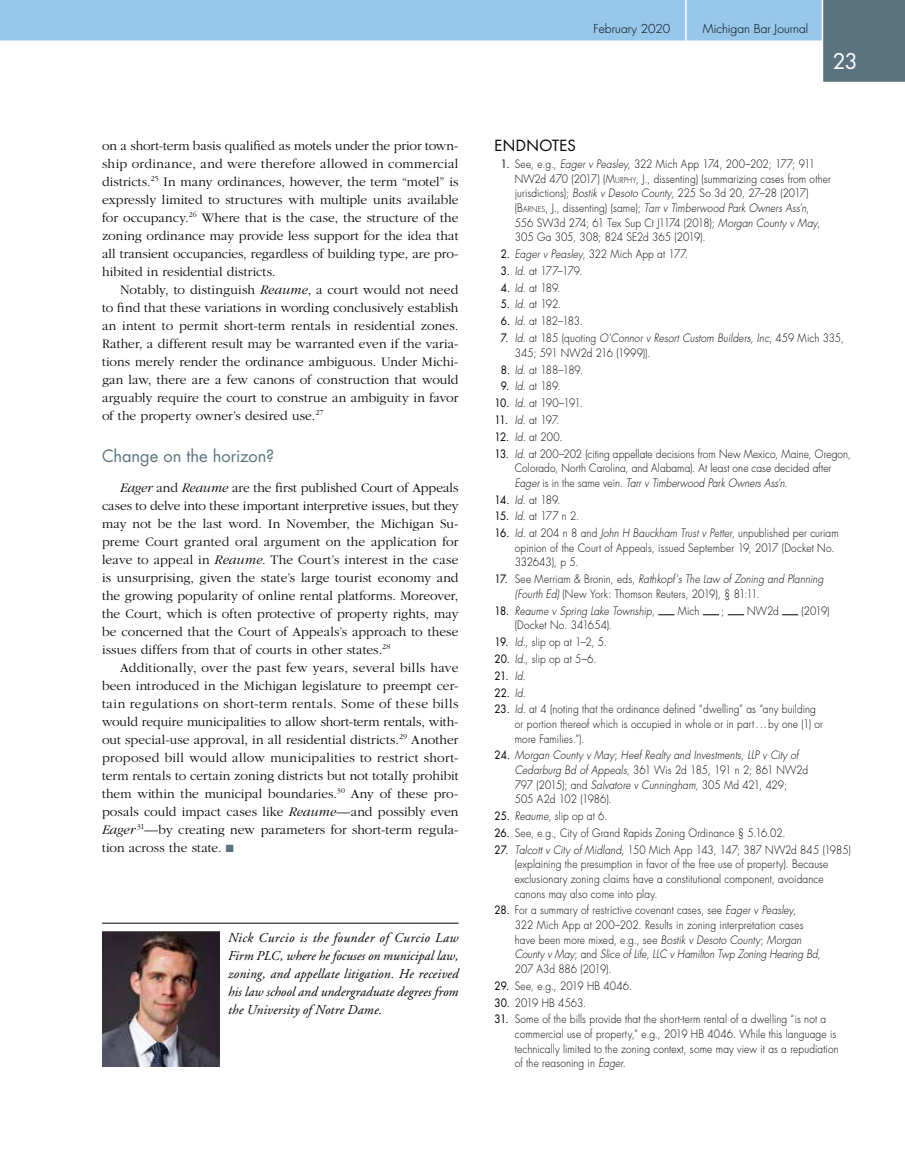
<style>
.page{position:relative;width:905px;height:1175px;background:#fff}
.page>*{position:absolute;margin:0;border:0;box-sizing:border-box;transform-origin:0 0}
.t1{font:21px "Futura";color:#fff}
.t2{font:16.5px "Futura";letter-spacing:-.005em;color:#5a737f}
.t3{font:15px "Futura";letter-spacing:.025em;color:#000}
.t4{font:300 13.5px/18px "Garamond";letter-spacing:.005em;color:#000;text-align:justify}
.t5{font:italic 13.5px/18px "Adobe Garamond";letter-spacing:.005em;color:#000;text-align:justify}
.t6{font:300 12px "Futura";color:#000}
.t7{font:300 11.25px/14.7px "Futura";letter-spacing:.01em;color:#000;scale:.9 1}
.t8{font:italic 300 11.25px/14.5px "Futura";letter-spacing:.015em;color:#000;scale:.9 1}
.t9{font:300 11.25px/14.7px "Futura";letter-spacing:-.015em;color:#000;scale:.9 1}
.t10{font:11.25px "Futura";color:#000;scale:.9 1}
.s1{font-style:italic}
.s2{color:#5a737f}
.s3{font-weight:400}
.s4{font-style:inherit}
.s5{font-size:7.8px}
.s6{font-weight:400;font-style:normal}
.s7{font-style:normal}
.s8{font-weight:300;font-style:italic}
.s9{font-weight:300}
</style>
<div class="page">
<svg style="left:0;top:0;width:904px;height:82px"></svg>
<hr style="left:685px;top:0;width:1px;height:42px;background:#fff">
<svg style="left:658px;top:614px;width:16px;height:1px"></svg>
<svg style="left:702px;top:614px;width:17px;height:1px"></svg>
<svg style="left:727px;top:614px;width:17px;height:1px"></svg>
<svg style="left:782px;top:614px;width:16px;height:1px"></svg>
<hr style="left:102px;top:922px;width:356px;height:1px;background:#000">
<img style="left:102px;top:932px;width:117px;height:134px">
<p class="t4" style="left:102px;top:137px;width:358px">on a short-term basis qualified as motels under the prior town&shy;ship ordinance, and were therefore allowed in commercial districts.<sup>25</sup> In many ordinances, however, the term “motel” is expressly limited to structures with multiple units available for occupancy.<sup>26</sup> Where that is the case, the structure of the zoning ordinance may provide less support for the idea that all transient occupancies, regardless of building type, are pro&shy;hibited in residential districts.</p>
<p class="t4" style="left:102px;top:281px;width:358px;text-indent:18px">Notably, to distinguish <span class="s1">Reaume</span>, a court would not need to find that these variations in wording conclusively establish an intent to permit short-term rentals in residential zones.<br>Rather, a different result may be warranted even if the varia&shy;tions merely render the ordinance ambiguous. Under Michi&shy;gan law, there are a few canons of construction that would arguably require the court to construe an ambiguity in favor of the property owner’s desired use.<sup>27</sup></p>
<h2 class="t2" style="left:102px;top:444px;width:173px">Change on the horizon?</h2>
<p class="t4" style="left:102px;top:479px;width:358px;text-indent:18px"><span class="s1">Eager</span> and <span class="s1">Reaume</span> are the first published Court of Appeals cases to delve into these important interpretive issues, but they may not be the last word. In November, the Michigan Su&shy;preme Court granted oral argument on the application for leave to appeal in <span class="s1">Reaume</span>. The Court’s interest in the case is unsurprising, given the state’s large tourist economy and the growing popularity of online rental platforms. Moreover, the Court, which is often protective of property rights, may be concerned that the Court of Appeals’s approach to these issues differs from that of courts in other states.<sup>28</sup></p>
<p class="t4" style="left:102px;top:659px;width:358px;text-indent:18px">Additionally, over the past few years, several bills have been introduced in the Michigan legislature to preempt cer&shy;tain regulations on short-term rentals. Some of these bills would require municipalities to allow short-term rentals, with&shy;out special-use approval, in all residential districts.<sup>29</sup> Another proposed bill would allow municipalities to restrict short&shy;term rentals to certain zoning districts but not totally prohibit them within the municipal boundaries.<sup>30</sup> Any of these pro&shy;posals could impact cases like <span class="s1">Reaume</span>—and possibly even <span class="s1">Eager</span> <sup>31</sup>—by creating new parameters for short-term regula&shy;tion across the state. <span class="s2">■</span></p>
<p class="t5" style="left:228px;top:928px;width:232px">Nick Curcio is the founder of Curcio Law Firm PLC, where he focuses on municipal law, zoning, and appellate litigation. He received his law school and undergraduate degrees from the University of Notre Dame.</p>
<p class="t6" style="left:593px;top:21px;width:78px">February 2020</p>
<p class="t6" style="left:702px;top:21px;width:107px">Michigan Bar Journal</p>
<h1 class="t1" style="left:832px;top:47px;width:26px">23</h1>
<h3 class="t3" style="left:494px;top:135px;width:83px">ENDNOTES</h3>
<p class="t7" style="left:514px;top:157px;width:353px;text-indent:-14px"><span class="s3">1.</span> See, e.g., <span class="s1">Eager v Peasley</span>, 322 Mich App 174, 200–202; 177; 911<br>NW2d 470 (2017) (<span class="s4">M</span><span class="s5">URPHY</span>, J., dissenting) (summarizing cases from other jurisdictions); <span class="s1">Bostik v Desoto County</span>, 225 So 3d 20, 27–28 (2017) (<span class="s4">B</span><span class="s5">ARNES</span>, J., dissenting) (same); <span class="s1">Tarr v Timberwood Park Owners Ass’n</span>,<br>556 SW3d 274; 61 Tex Sup Ct J1174 (2018); <span class="s1">Morgan County v May</span>, 305 Ga 305, 308; 824 SE2d 365 (2019).</p>
<p class="t7" style="left:501px;top:247px;width:209px"><span class="s3">2.</span> <span class="s1">Eager v Peasley</span>, 322 Mich App at 177.</p>
<p class="t7" style="left:501px;top:263px;width:92px"><span class="s3">3.</span> <span class="s1">Id</span>. at 177–179.</p>
<p class="t7" style="left:501px;top:280px;width:68px"><span class="s3">4.</span> <span class="s1">Id</span>. at 189.</p>
<p class="t7" style="left:501px;top:297px;width:69px"><span class="s3">5.</span> <span class="s1">Id</span>. at 192.</p>
<p class="t7" style="left:501px;top:314px;width:93px"><span class="s3">6.</span> <span class="s1">Id</span>. at 182–183.</p>
<p class="t9" style="left:515px;top:331px;width:367px;text-indent:-14px"><span class="s3">7.</span> <span class="s1">Id</span>. at 185 (quoting <span class="s1">O’Connor v Resort Custom Builders, Inc</span>, 459 Mich 335,<br>345; 591 NW2d 216 (1999)).</p>
<p class="t7" style="left:501px;top:362px;width:93px"><span class="s3">8.</span> <span class="s1">Id</span>. at 188–189.</p>
<p class="t7" style="left:501px;top:379px;width:68px"><span class="s3">9.</span> <span class="s1">Id</span>. at 189.</p>
<p class="t7" style="left:494px;top:396px;width:100px"><span class="s3">10.</span> <span class="s1">Id</span>. at 190–191.</p>
<p class="t7" style="left:494px;top:412px;width:74px"><span class="s3">11.</span> <span class="s1">Id</span>. at 197.</p>
<p class="t7" style="left:494px;top:429px;width:77px"><span class="s3">12.</span> <span class="s1">Id</span>. at 200.</p>
<p class="t7" style="left:515px;top:446px;width:375px;text-indent:-20px"><span class="s3">13.</span> <span class="s1">Id</span>. at 200–202 (citing appellate decisions from New Mexico, Maine, Oregon,<br>Colorado, North Carolina, and Alabama). At least one case decided after<br><span class="s1">Eager</span> is in the same vein. <span class="s1">Tarr v Timberwood Park Owners Ass’n</span>.</p>
<p class="t7" style="left:494px;top:492px;width:75px"><span class="s3">14.</span> <span class="s1">Id</span>. at 189.</p>
<p class="t7" style="left:494px;top:509px;width:96px"><span class="s3">15.</span> <span class="s1">Id</span>. at 177 n 2.</p>
<p class="t7" style="left:515px;top:526px;width:361px;text-indent:-20px"><span class="s3">16.</span> <span class="s1">Id</span>. at 204 n 8 and <span class="s1">John H Bauckham Trust v Petter</span>, unpublished per curiam opinion of the Court of Appeals, issued September 19, 2017 (Docket No.<br>332643), p 5.</p>
<p class="t7" style="left:515px;top:572px;width:344px;text-indent:-20px"><span class="s3">17.</span> See Merriam &amp; Bronin, eds, <span class="s1">Rathkopf’s The Law of Zoning and Planning (Fourth Ed)</span> (New York: Thomson Reuters, 2019), § 81:11.</p>
<p class="t8" style="left:494px;top:603px;width:180px"><span class="s6">18.</span> Reaume v Spring Lake Township<span class="s7">,</span></p>
<p class="t7" style="left:677px;top:603px;width:26px">Mich</p>
<p class="t7" style="left:721px;top:603px;width:5px">;</p>
<p class="t7" style="left:747px;top:603px;width:37px">NW2d</p>
<p class="t7" style="left:801px;top:603px;width:33px">(2019)</p>
<p class="t7" style="left:515px;top:618px;width:110px">(Docket No. 341654).</p>
<p class="t7" style="left:494px;top:635px;width:126px"><span class="s3">19.</span> <span class="s1">Id</span>., slip op at 1–2, 5.</p>
<p class="t7" style="left:494px;top:651px;width:115px"><span class="s3">20.</span> <span class="s1">Id</span>., slip op at 5–6.</p>
<p class="t10" style="left:494px;top:668px;width:36px">21. <span class="s8">Id</span><span class="s9">.</span></p>
<p class="t10" style="left:494px;top:684px;width:36px">22. <span class="s8">Id</span><span class="s9">.</span></p>
<p class="t7" style="left:515px;top:702px;width:344px;text-indent:-20px"><span class="s3">23.</span> <span class="s1">Id</span>. at 4 (noting that the ordinance defined “dwelling” as “any building or portion thereof which is occupied in whole or in part...by one (1) or more Families.”).</p>
<p class="t8" style="left:514px;top:748px;width:327px;text-indent:-20px"><span class="s6">24.</span> Morgan County v May<span class="s7">;</span> Heef Realty and Investments<span class="s7">,</span> LLP v City of Cedarburg Bd of Appeals<span class="s7">, 361 Wis 2d 185, 191 n 2; 861 NW2d 797 (2015); and</span> Salvatore v Cunningham<span class="s7">, 305 Md 421, 429; 505 A2d 102 (1986).</span></p>
<p class="t7" style="left:494px;top:808px;width:127px"><span class="s3">25.</span> <span class="s1">Reaume</span>, slip op at 6.</p>
<p class="t7" style="left:494px;top:825px;width:325px"><span class="s3">26.</span> See, e.g., City of Grand Rapids Zoning Ordinance § 5.16.02.</p>
<p class="t7" style="left:514px;top:842px;width:375px;text-indent:-20px"><span class="s3">27.</span> <span class="s1">Talcott v City of Midland</span>, 150 Mich App 143, 147; 387 NW2d 845 (1985) (explaining the presumption in favor of the free use of property). Because exclusionary zoning claims have a constitutional component, avoidance canons may also come into play.</p>
<p class="t7" style="left:514px;top:903px;width:341px;text-indent:-20px"><span class="s3">28.</span> For a summary of restrictive covenant cases, see <span class="s1">Eager v Peasley</span>,<br>322 Mich App at 200–202. Results in zoning interpretation cases have been more mixed, e.g., see <span class="s1">Bostik v Desoto County</span>; <span class="s1">Morgan County v May</span>; and <span class="s1">Slice of Life, LLC v Hamilton Twp Zoning Hearing Bd</span>, 207 A3d 886 (2019).</p>
<p class="t7" style="left:494px;top:978px;width:154px"><span class="s3">29.</span> See, e.g., 2019 HB 4046.</p>
<p class="t7" style="left:494px;top:995px;width:103px"><span class="s3">30.</span> 2019 HB 4563.</p>
<p class="t7" style="left:514px;top:1012px;width:361px;text-indent:-20px"><span class="s3">31.</span> Some of the bills provide that the short-term rental of a dwelling “is not a commercial use of property,” e.g., 2019 HB 4046. While this language is technically limited to the zoning context, some may view it as a repudiation of the reasoning in <span class="s1">Eager</span>.</p>
</div>
